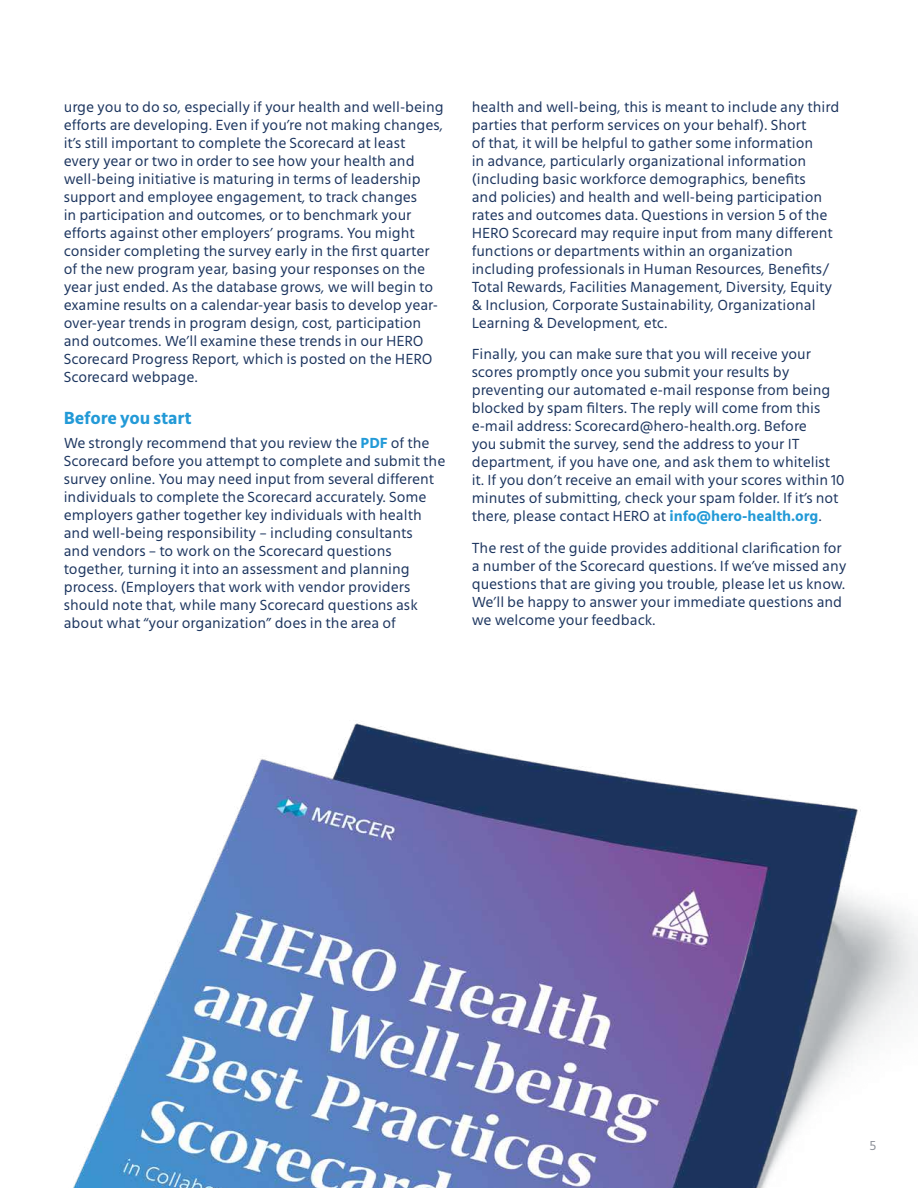
<style>
.page{position:relative;width:918px;height:1188px;background:#fff}
.page>*{position:absolute;margin:0;border:0;box-sizing:border-box;transform-origin:0 0}
.t1{font:700 18px "Mute";color:#239ad7}
.t2{font:15px/18px "Mute";color:#1c355f}
.t3{font:13.5px "Mute";color:#8e929a}
.s1{font-weight:700;color:#239ad7}
</style>
<div class="page">
<img style="left:73px;top:722px;width:845px;height:466px">
<p class="t2" style="left:64px;top:98px;width:382px">urge you to do so, especially if your health and well-being efforts are developing. Even if you’re not making changes, it’s still important to complete the Scorecard at least every year or two in order to see how your health and well-being initiative is maturing in terms of leadership support and employee engagement, to track changes<br>in participation and outcomes, or to benchmark your efforts against other employers’ programs. You might consider completing the survey early in the first quarter of the new program year, basing your responses on the year just ended. As the database grows, we will begin to examine results on a calendar-year basis to develop year&shy;over-year trends in program design, cost, participation and outcomes. We’ll examine these trends in our HERO Scorecard Progress Report, which is posted on the HERO Scorecard webpage.</p>
<p class="t1" style="left:64px;top:406px;width:129px">Before you start</p>
<p class="t2" style="left:64px;top:434px;width:383px">We strongly recommend that you review the <span class="s1">PDF</span> of the Scorecard before you attempt to complete and submit the survey online. You may need input from several different individuals to complete the Scorecard accurately. Some employers gather together key individuals with health and well-being responsibility – including consultants<br>and vendors – to work on the Scorecard questions together, turning it into an assessment and planning process. (Employers that work with vendor providers should note that, while many Scorecard questions ask about what “your organization” does in the area of</p>
<p class="t2" style="left:472px;top:98px;width:369px">health and well-being, this is meant to include any third parties that perform services on your behalf). Short<br>of that, it will be helpful to gather some information<br>in advance, particularly organizational information (including basic workforce demographics, benefits<br>and policies) and health and well-being participation rates and outcomes data. Questions in version 5 of the HERO Scorecard may require input from many different functions or departments within an organization including professionals in Human Resources, Benefits/ Total Rewards, Facilities Management, Diversity, Equity &amp; Inclusion, Corporate Sustainability, Organizational Learning &amp; Development, etc.</p>
<p class="t2" style="left:472px;top:345px;width:374px">Finally, you can make sure that you will receive your scores promptly once you submit your results by preventing our automated e-mail response from being blocked by spam filters. The reply will come from this e-mail address: Scorecard@hero-health.org. Before<br>you submit the survey, send the address to your IT department, if you have one, and ask them to whitelist it. If you don’t receive an email with your scores within 10 minutes of submitting, check your spam folder. If it’s not there, please contact HERO at <span class="s1">info@hero-health.org</span>.</p>
<p class="t2" style="left:472px;top:539px;width:376px">The rest of the guide provides additional clarification for a number of the Scorecard questions. If we’ve missed any questions that are giving you trouble, please let us know.<br>We’ll be happy to answer your immediate questions and we welcome your feedback.</p>
<p class="t3" style="left:869px;top:1137px;width:8px">5</p>
</div>
